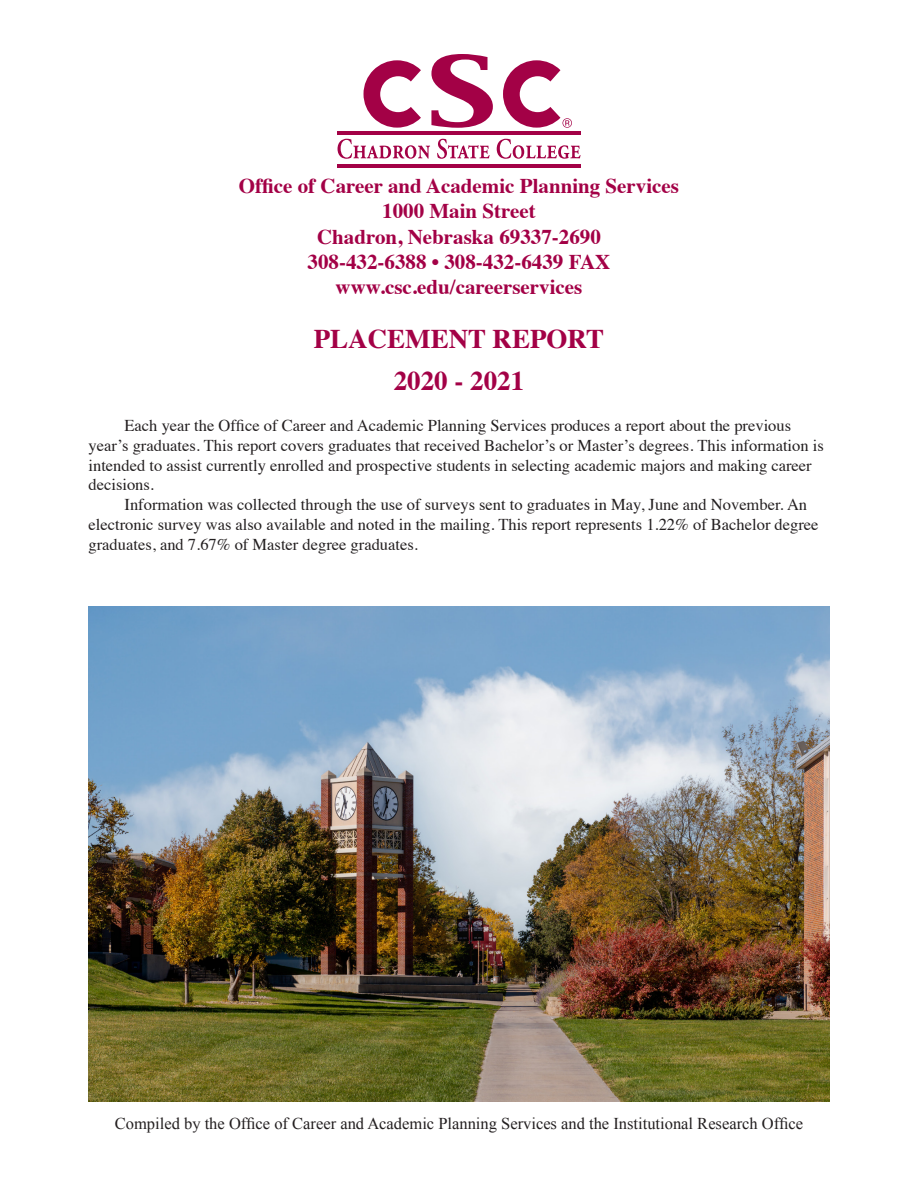
<style>
.page{position:relative;width:918px;height:1188px;background:#fff}
.page>*{position:absolute;margin:0;border:0;box-sizing:border-box;transform-origin:0 0}
.t1{font:700 27px "Times";color:#a30146}
.t2{font:700 21px "Times";color:#a30146}
.Body_1{font:16.5px/19.8px "Times";color:#231f20}
.Default{font:16.5px "Times New Roman";color:#231f20}
.s1{font-weight:400}
</style>
<div class="page">
<hr style="left:337px;top:131px;width:244px;height:4px;background:#a30146">
<svg style="left:338px;top:139px;width:92px;height:20px"></svg>
<svg style="left:437px;top:139px;width:53px;height:20px"></svg>
<svg style="left:497px;top:139px;width:84px;height:20px"></svg>
<hr style="left:337px;top:164px;width:244px;height:4px;background:#a30146">
<svg style="left:364px;top:60px;width:57px;height:68px"></svg>
<svg style="left:431px;top:54px;width:62px;height:74px"></svg>
<svg style="left:503px;top:60px;width:69px;height:68px"></svg>
<img style="left:89px;top:606px;width:740px;height:495px">
<p class="t2" style="left:239px;top:166px;width:442px">Office of Career and Academic Planning Services</p>
<p class="t2" style="left:382px;top:191px;width:155px">1000 Main Street</p>
<p class="t2" style="left:317px;top:216px;width:285px">Chadron, Nebraska 69337-2690</p>
<p class="t2" style="left:308px;top:242px;width:304px">308-432-6388 <span class="s1">•</span> 308-432-6439 FAX</p>
<p class="t2" style="left:336px;top:267px;width:248px">www.csc.edu/careerservices</p>
<p class="t1" style="left:314px;top:313px;width:292px">PLACEMENT REPORT</p>
<p class="t1" style="left:394px;top:355px;width:132px">2020 - 2021</p>
<p class="Body_1" style="left:89px;top:414px;width:737px;text-indent:36px">Each year the Office of Career and Academic Planning Services produces a report about the previous year’s graduates. This report covers graduates that received Bachelor’s or Master’s degrees. This information is intended to assist currently enrolled and prospective students in selecting academic majors and making career decisions.</p>
<p class="Body_1" style="left:89px;top:493px;width:732px;text-indent:36px">Information was collected through the use of surveys sent to graduates in May, June and November. An electronic survey was also available and noted in the mailing. This report represents 1.22% of Bachelor degree graduates, and 7.67% of Master degree graduates.</p>
<p class="Default" style="left:115px;top:1113px;width:690px">Compiled by the Office of Career and Academic Planning Services and the Institutional Research Office</p>
</div>
